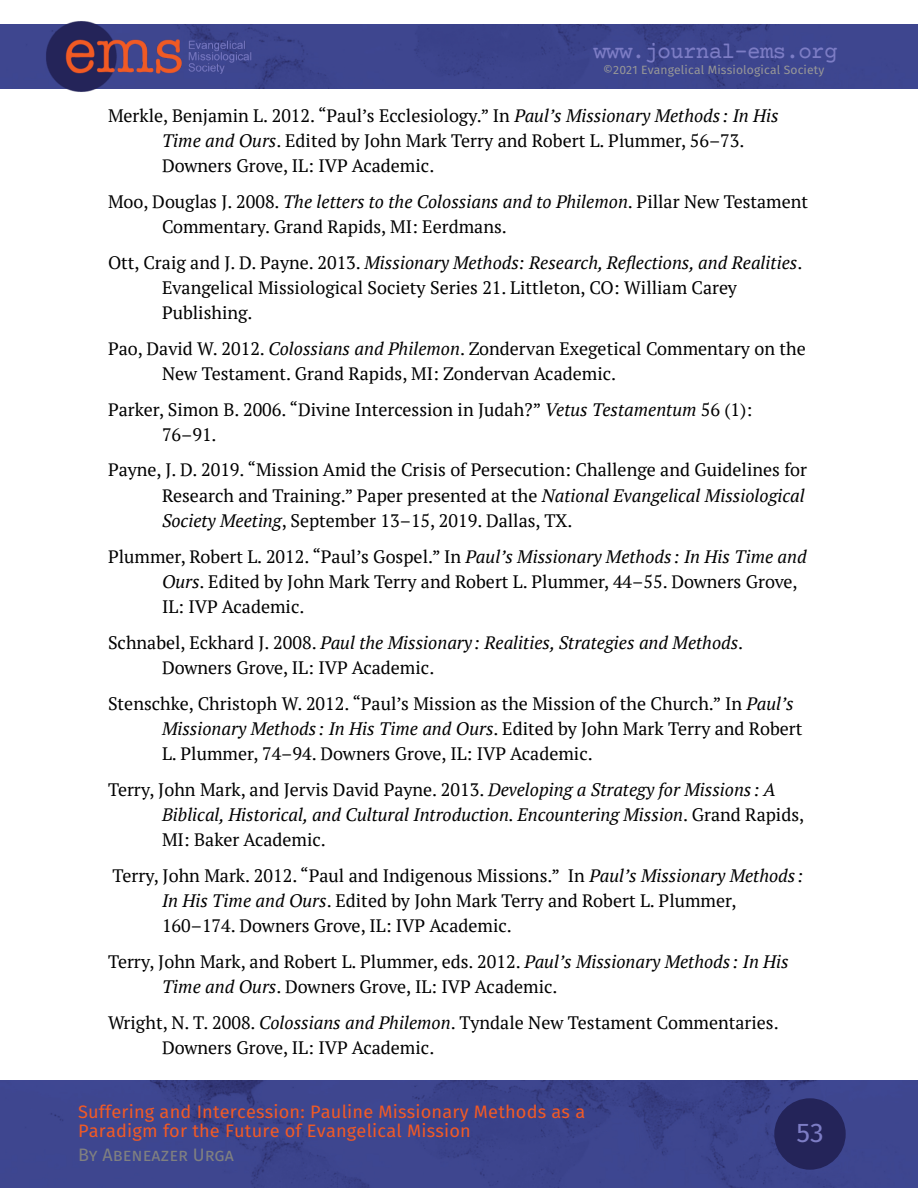
<style>
.page{position:relative;width:918px;height:1188px;background:#fff}
.page>*{position:absolute;margin:0;border:0;box-sizing:border-box;transform-origin:0 0}
.t1{font:27px "Fira Sans";color:#7d7dc5}
.t2{font:22.5px "Courier Prime";letter-spacing:-.03em;color:#7d7dc5}
.t3{font:18px/25.2px "PT Serif";color:#000}
.t4{font:italic 18px/25.2px "PT Serif";color:#000}
.t5{font:18px/19.5px "Fira Sans";letter-spacing:.01em;color:#f15a25}
.t6{font:18px "Fira Sans";color:#808080}
.t7{font:12px "Fira Sans";letter-spacing:.01em;color:#979797}
.s1{font-style:italic}
.s2{font-style:normal}
</style>
<div class="page">
<div style="left:0;top:24px;width:918px;height:65px;background:#3d468f"></div>
<img style="left:0;top:1080px;width:918px;height:108px">
<div style="left:774px;top:1098px;width:72px;height:72px;background:#242459;border-radius:50%"></div>
<img style="left:45px;top:21px;width:208px;height:71px">
<p class="t2" style="left:593px;top:42px;width:246px">www.journal-ems.org</p>
<p class="t7" style="left:603px;top:62px;width:223px">©2021 Evangelical Missiological Society</p>
<p class="t3" style="left:162px;top:102px;width:618px;text-indent:-54px">Merkle, Benjamin L. 2012. “Paul’s Ecclesiology.” In <span class="s1">Paul’s Missionary Methods : In His<br>Time and Ours</span>. Edited by John Mark Terry and Robert L. Plummer, 56–73.<br>Downers Grove, IL: IVP Academic.</p>
<p class="t3" style="left:162px;top:188px;width:648px;text-indent:-54px">Moo, Douglas J. 2008. <span class="s1">The letters to the Colossians and to Philemon</span>. Pillar New Testament<br>Commentary. Grand Rapids, MI: Eerdmans.</p>
<p class="t3" style="left:162px;top:249px;width:642px;text-indent:-54px">Ott, Craig and J. D. Payne. 2013. <span class="s1">Missionary Methods: Research, Reflections, and Realities</span>.<br>Evangelical Missiological Society Series 21. Littleton, CO: William Carey<br>Publishing.</p>
<p class="t3" style="left:162px;top:335px;width:645px;text-indent:-54px">Pao, David W. 2012. <span class="s1">Colossians and Philemon</span>. Zondervan Exegetical Commentary on the<br>New Testament. Grand Rapids, MI: Zondervan Academic.</p>
<p class="t3" style="left:162px;top:396px;width:592px;text-indent:-54px">Parker, Simon B. 2006. “Divine Intercession in Judah?” <span class="s1">Vetus Testamentum</span> 56 (1):<br>76–91.</p>
<p class="t3" style="left:162px;top:457px;width:647px;text-indent:-54px">Payne, J. D. 2019. “Mission Amid the Crisis of Persecution: Challenge and Guidelines for<br>Research and Training.” Paper presented at the <span class="s1">National Evangelical Missiological<br>Society Meeting</span>, September 13–15, 2019. Dallas, TX.</p>
<p class="t3" style="left:162px;top:543px;width:646px;text-indent:-54px">Plummer, Robert L. 2012. “Paul’s Gospel.” In <span class="s1">Paul’s Missionary Methods : In His Time and<br>Ours</span>. Edited by John Mark Terry and Robert L. Plummer, 44–55. Downers Grove,<br>IL: IVP Academic.</p>
<p class="t3" style="left:162px;top:629px;width:583px;text-indent:-54px">Schnabel, Eckhard J. 2008. <span class="s1">Paul the Missionary : Realities, Strategies and Methods</span>.<br>Downers Grove, IL: IVP Academic.</p>
<p class="t3" style="left:162px;top:690px;width:642px;text-indent:-54px">Stenschke, Christoph W. 2012. “Paul’s Mission as the Mission of the Church.” In <span class="s1">Paul’s<br>Missionary Methods : In His Time and Ours</span>. Edited by John Mark Terry and Robert<br>L. Plummer, 74–94. Downers Grove, IL: IVP Academic.</p>
<p class="t4" style="left:162px;top:776px;width:644px;text-indent:-54px"><span class="s2">Terry, John Mark, and Jervis David Payne. 2013.</span> Developing a Strategy for Missions : A<br>Biblical, Historical, and Cultural Introduction. Encountering Mission<span class="s2">. Grand Rapids,<br>MI: Baker Academic.</span></p>
<p class="t3" style="left:162px;top:862px;width:643px;text-indent:-50px">Terry, John Mark. 2012. “Paul and Indigenous Missions.” In <span class="s1">Paul’s Missionary Methods :<br>In His Time and Ours</span>. Edited by John Mark Terry and Robert L. Plummer,<br>160–174. Downers Grove, IL: IVP Academic.</p>
<p class="t3" style="left:162px;top:948px;width:628px;text-indent:-54px">Terry, John Mark, and Robert L. Plummer, eds. 2012. <span class="s1">Paul’s Missionary Methods : In His<br>Time and Ours</span>. Downers Grove, IL: IVP Academic.</p>
<p class="t3" style="left:162px;top:1009px;width:618px;text-indent:-54px">Wright, N. T. 2008. <span class="s1">Colossians and Philemon</span>. Tyndale New Testament Commentaries.<br>Downers Grove, IL: IVP Academic.</p>
<p class="t5" style="left:78px;top:1102px;width:509px">Suffering and Intercession: Pauline Missionary Methods as a<br>Paradigm for the Future of Evangelical Mission</p>
<p class="t6" style="left:78px;top:1144px;width:157px">By Abeneazer Urga</p>
<h1 class="t1" style="left:796px;top:1117px;width:29px">53</h1>
</div>
